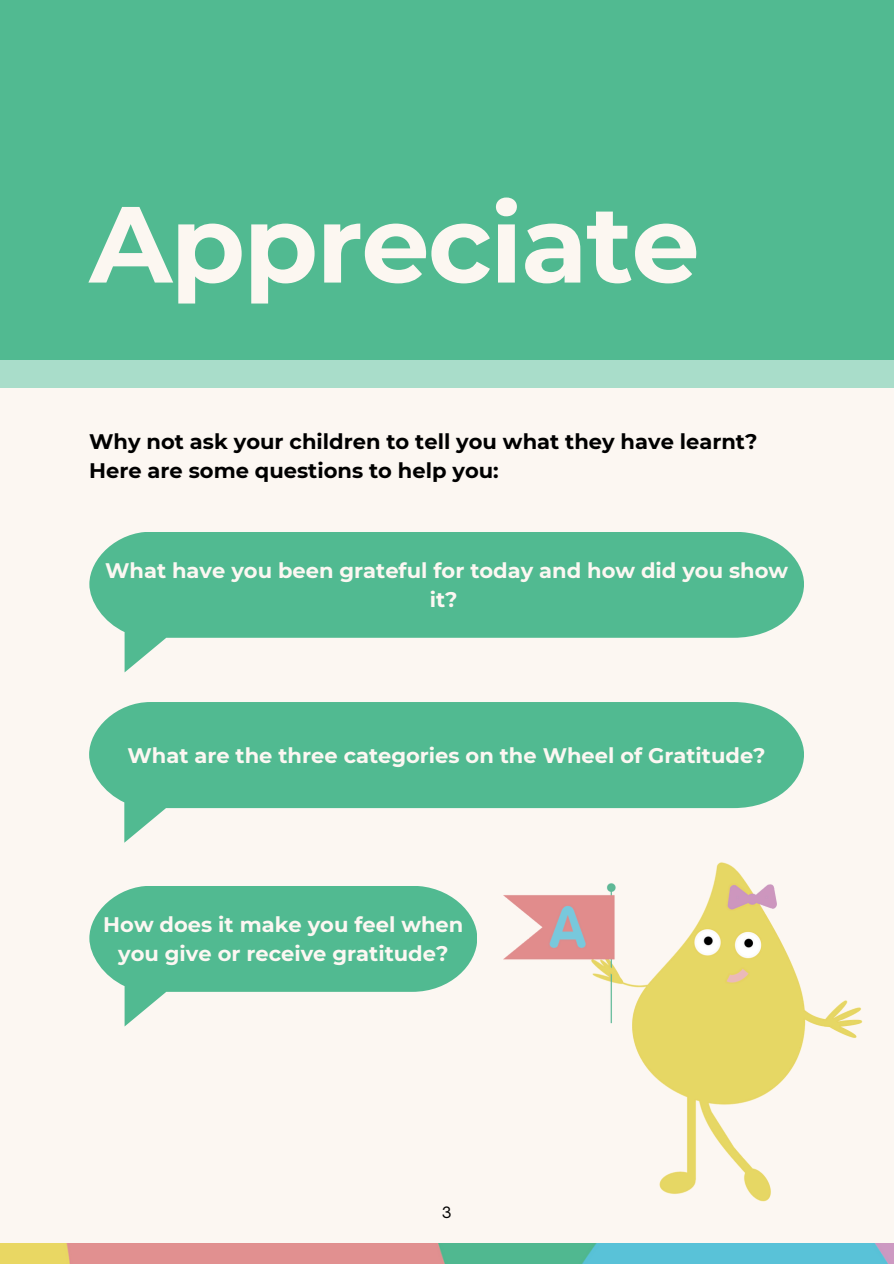
<style>
.page{position:relative;width:894px;height:1264px;background:#fff}
.page>*{position:absolute;margin:0;border:0;box-sizing:border-box;transform-origin:0 0}
.t1{font:700 108px "Montserrat";letter-spacing:-.015em;color:#fcf7f1}
.t2{font:700 21px/29.2px "Montserrat";color:#fcf7f2;text-align:center}
.t3{font:700 21px "Montserrat";color:#000}
.t4{font:15px "Open Sauce One";color:#000}
</style>
<div class="page">
<div style="left:0;top:0;width:893px;height:1263px;background:#fcf7f2"></div>
<img style="left:0;top:1243px;width:893px;height:20px">
<div style="left:89px;top:532px;width:714px;height:105px;background:#51ba91"></div>
<svg style="left:89px;top:886px;width:388px;height:105px;background:#5cbe97"></svg>
<div style="left:89px;top:702px;width:714px;height:106px;background:#51ba91"></div>
<div style="left:0;top:0;width:893px;height:361px;background:#51ba91"></div>
<div style="left:0;top:361px;width:893px;height:27px;background:#a9ddca"></div>
<img style="left:477px;top:801px;width:416px;height:451px">
<p class="t1" style="left:89px;top:178px;width:611px">Appreciate</p>
<p class="t3" style="left:89px;top:429px;width:669px">Why not ask your children to tell you what they have learnt?</p>
<p class="t3" style="left:89px;top:458px;width:411px">Here are some questions to help you:</p>
<p class="t2" style="left:105px;top:555px;width:684px">What have you been grateful for today and how did you show it?</p>
<p class="t2" style="left:127px;top:740px;width:639px">What are the three categories on the Wheel of Gratitude?</p>
<p class="t2" style="left:103px;top:909px;width:361px">How does it make you feel when you give or receive gratitude?</p>
<p class="t4" style="left:441px;top:1203px;width:11px">3</p>
</div>
